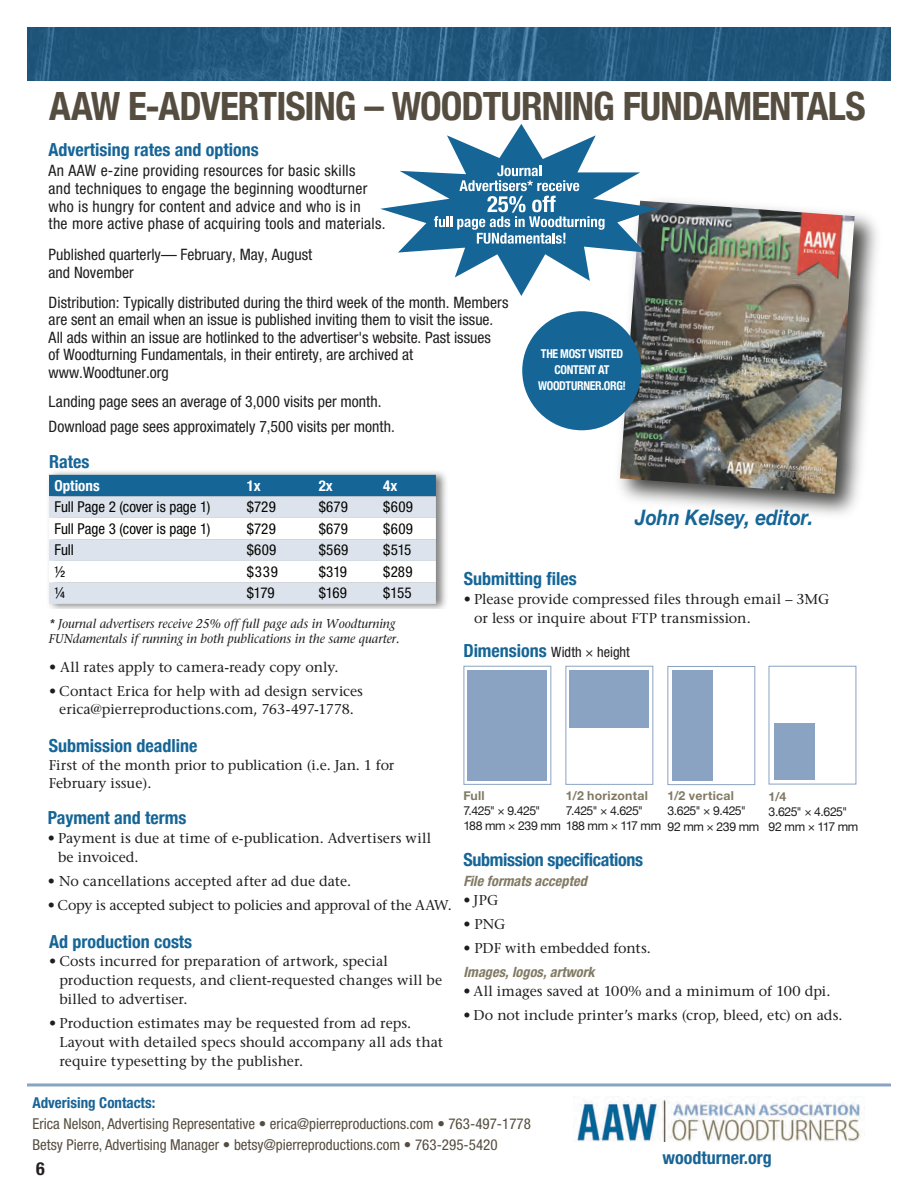
<style>
.page{position:relative;width:918px;height:1188px;background:#fff}
.page>*{position:absolute;margin:0;border:0;box-sizing:border-box;transform-origin:0 0}
.t1{font:700 condensed 39px "Helvetica Neue";letter-spacing:-.025em;color:#554d40}
.t2{font:italic 700 21.3px "Helvetica Neue";color:#156597;scale:.88 1}
.t3{font:700 condensed 18px "Helvetica Neue";color:#156597}
.t4{font:700 condensed 18px "Helvetica Neue";color:#196496}
.t5{font:700 condensed 18px "Helvetica Neue";color:#231f20}
.t6{font:condensed 15.75px/17.5px "Helvetica Neue";color:#201d1e}
.t7{font:condensed 15.75px/17.5px "Helvetica Neue";letter-spacing:.02em;color:#201d1e}
.t8{font:condensed 15px/21px "Helvetica Neue";color:#554d3f}
.t9{font:condensed 15px "Helvetica Neue";color:#040503}
.t10{font:700 condensed 15px "Helvetica Neue";color:#196496}
.t11{font:700 condensed 15px "Helvetica Neue";color:#fff}
.t12{font:14.25px/18.8px "Stone Serif";color:#201d1e}
.t13{font:14.25px "Stone Serif";letter-spacing:-.02em;color:#201d1e}
.t14{font:italic 700 condensed 14.25px "Helvetica Neue";letter-spacing:.005em;color:#817962}
.t15{font:condensed 14.25px "Helvetica Neue";color:#201d1e}
.t16{font:italic 12.75px/15.3px "Stone Serif";color:#201d1e;scale:.95 1}
.t17{font:12.3px/15.1px "Helvetica Neue";letter-spacing:-.04em;color:#201d1e}
.t18{font:700 12.3px "Helvetica Neue";letter-spacing:.02em;color:#817962}
.t19{font:700 condensed 12.15px/15.8px "Helvetica Neue";letter-spacing:-.025em;color:#fff;text-align:center}
.s1{font-weight:700;font-size:18px;color:#156597}
</style>
<div class="page">
<img style="left:609px;top:200px;width:268px;height:315px">
<img style="left:620px;top:201px;width:235px;height:293px">
<div style="left:522px;top:311px;width:119px;height:119px;background:#156597;border-radius:50%"></div>
<svg style="left:49px;top:471px;width:397px;height:138px;background:#cccece"></svg>
<svg style="left:49px;top:475px;width:387px;height:129px"></svg>
<div style="left:668px;top:666px;width:87px;height:119px;border:1px solid #8aa3c2"></div>
<div style="left:566px;top:666px;width:87px;height:119px;border:1px solid #8aa3c2"></div>
<div style="left:464px;top:666px;width:87px;height:119px;border:1px solid #8aa3c2"></div>
<div style="left:769px;top:666px;width:87px;height:118px;border:1px solid #8aa3c2"></div>
<div style="left:468px;top:670px;width:79px;height:111px;background:#8aa3c2"></div>
<div style="left:672px;top:670px;width:41px;height:111px;background:#8aa3c2"></div>
<div style="left:774px;top:723px;width:41px;height:57px;background:#8aa3c2"></div>
<div style="left:570px;top:671px;width:79px;height:57px;background:#8aa3c2"></div>
<svg style="left:380px;top:124px;width:279px;height:172px"></svg>
<svg style="left:434px;top:165px;width:171px;height:79px"></svg>
<img style="left:27px;top:27px;width:864px;height:54px">
<img style="left:577px;top:1096px;width:288px;height:46px">
<hr style="left:27px;top:1083px;width:864px;height:3px;background:#89a3c3">
<h1 class="t1" style="left:49px;top:73px;width:818px">AAW E-ADVERTISING – WOODTURNING FUNDAMENTALS</h1>
<p class="t3" style="left:49px;top:135px;width:212px">Advertising rates and options</p>
<p class="t7" style="left:49px;top:162px;width:339px">An AAW e-zine providing resources for basic skills<br>and techniques to engage the beginning woodturner who is hungry for content and advice and who is in<br>the more active phase of acquiring tools and materials.</p>
<p class="t6" style="left:49px;top:246px;width:265px">Published quarterly— February, May, August and November</p>
<p class="t6" style="left:49px;top:293px;width:461px">Distribution: Typically distributed during the third week of the month. Members are sent an email when an issue is published inviting them to visit the issue.<br>All ads within an issue are hotlinked to the advertiser's website. Past issues<br>of Woodturning Fundamentals, in their entirety, are archived at www.Woodtuner.org</p>
<p class="t6" style="left:49px;top:389px;width:348px;line-height:24.9px">Landing page sees an average of 3,000 visits per month.<br>Download page sees approximately 7,500 visits per month.</p>
<p class="t3" style="left:49px;top:446px;width:42px">Rates</p>
<p class="t19" style="left:538px;top:345px;width:89px">THE MOST VISITED<br>CONTENT AT<br>WOODTURNER.ORG!</p>
<p class="t11" style="left:54px;top:473px;width:47px">Options</p>
<p class="t11" style="left:247px;top:473px;width:16px">1x</p>
<p class="t11" style="left:319px;top:473px;width:16px">2x</p>
<p class="t11" style="left:383px;top:473px;width:16px">4x</p>
<p class="t9" style="left:54px;top:498px;width:158px">Full Page 2 (cover is page 1)</p>
<p class="t9" style="left:247px;top:498px;width:31px">$729</p>
<p class="t9" style="left:319px;top:498px;width:31px">$679</p>
<p class="t9" style="left:383px;top:498px;width:31px">$609</p>
<p class="t9" style="left:54px;top:520px;width:158px">Full Page 3 (cover is page 1)</p>
<p class="t9" style="left:247px;top:520px;width:31px">$729</p>
<p class="t9" style="left:319px;top:520px;width:31px">$679</p>
<p class="t9" style="left:383px;top:520px;width:31px">$609</p>
<p class="t9" style="left:54px;top:541px;width:21px">Full</p>
<p class="t9" style="left:247px;top:541px;width:31px">$609</p>
<p class="t9" style="left:319px;top:541px;width:31px">$569</p>
<p class="t9" style="left:383px;top:541px;width:30px">$515</p>
<p class="t9" style="left:54px;top:563px;width:12px">½</p>
<p class="t9" style="left:247px;top:563px;width:33px">$339</p>
<p class="t9" style="left:319px;top:563px;width:30px">$319</p>
<p class="t9" style="left:383px;top:563px;width:31px">$289</p>
<p class="t9" style="left:54px;top:585px;width:12px">¼</p>
<p class="t9" style="left:247px;top:585px;width:30px">$179</p>
<p class="t9" style="left:319px;top:585px;width:30px">$169</p>
<p class="t9" style="left:383px;top:585px;width:30px">$155</p>
<p class="t16" style="left:49px;top:616px;width:371px">* Journal advertisers receive 25% off full page ads in Woodturning<br>FUNdamentals if running in both publications in the same quarter.</p>
<p class="t12" style="left:49px;top:657px;width:291px">• All rates apply to camera-ready copy only.</p>
<p class="t12" style="left:49px;top:681px;width:316px;text-align:center">• Contact Erica for help with ad design services erica@pierreproductions.com, 763-497-1778.</p>
<p class="t3" style="left:49px;top:730px;width:150px">Submission deadline</p>
<p class="t12" style="left:49px;top:757px;width:347px;line-height:17.1px">First of the month prior to publication (i.e. Jan. 1 for<br>February issue).</p>
<p class="t3" style="left:48px;top:803px;width:140px">Payment and terms</p>
<p class="t12" style="left:58px;top:829px;width:374px;text-indent:-10px">• Payment is due at time of e-publication. Advertisers will be invoiced.</p>
<p class="t12" style="left:48px;top:871px;width:305px">• No cancellations accepted after ad due date.</p>
<p class="t13" style="left:48px;top:896px;width:405px">• Copy is accepted subject to policies and approval of the AAW.</p>
<p class="t3" style="left:49px;top:926px;width:145px">Ad production costs</p>
<p class="t12" style="left:59px;top:952px;width:384px;text-indent:-10px">• Costs incurred for preparation of artwork, special production requests, and client-requested changes will be billed to advertiser.</p>
<p class="t12" style="left:59px;top:1014px;width:385px;text-indent:-10px">• Production estimates may be requested from ad reps.<br>Layout with detailed specs should accompany all ads that require typesetting by the publisher.</p>
<h2 class="t2" style="left:635px;top:501px;width:204px">John Kelsey, editor.</h2>
<p class="t3" style="left:464px;top:564px;width:114px">Submitting files</p>
<p class="t12" style="left:474px;top:590px;width:357px;text-indent:-10px">• Please provide compressed files through email – 3MG or less or inquire about FTP transmission.</p>
<p class="t15" style="left:463px;top:644px;width:168px"><span class="s1">Dimensions</span> Width × height</p>
<p class="t18" style="left:463px;top:786px;width:23px">Full</p>
<p class="t17" style="left:463px;top:803px;width:199px">7.425" × 9.425"<br>188 mm × 239 mm 188 mm × 117 mm</p>
<p class="t18" style="left:566px;top:786px;width:83px">1/2 horizontal</p>
<p class="t17" style="left:566px;top:804px;width:79px">7.425" × 4.625"</p>
<p class="t18" style="left:668px;top:786px;width:68px">1/2 vertical</p>
<p class="t17" style="left:668px;top:804px;width:93px">3.625" × 9.425"<br>92 mm × 239 mm</p>
<p class="t18" style="left:769px;top:787px;width:19px">1/4</p>
<p class="t17" style="left:769px;top:805px;width:91px">3.625" × 4.625"<br>92 mm × 117 mm</p>
<p class="t3" style="left:463px;top:844px;width:181px">Submission specifications</p>
<p class="t14" style="left:463px;top:872px;width:125px">File formats accepted</p>
<p class="t12" style="left:463px;top:890px;width:37px">• JPG</p>
<p class="t12" style="left:463px;top:914px;width:44px">• PNG</p>
<p class="t12" style="left:463px;top:938px;width:189px">• PDF with embedded fonts.</p>
<p class="t14" style="left:463px;top:963px;width:133px">Images, logos, artwork</p>
<p class="t12" style="left:463px;top:981px;width:369px">• All images saved at 100% and a minimum of 100 dpi.</p>
<p class="t12" style="left:463px;top:1006px;width:381px">• Do not include printer’s marks (crop, bleed, etc) on ads.</p>
<p class="t10" style="left:32px;top:1094px;width:124px">Adverising Contacts:</p>
<p class="t8" style="left:32px;top:1113px;width:500px">Erica Nelson, Advertising Representative • erica@pierreproductions.com • 763-497-1778<br>Betsy Pierre, Advertising Manager • betsy@pierreproductions.com • 763-295-5420</p>
<p class="t5" style="left:36px;top:1158px;width:10px">6</p>
<p class="t4" style="left:663px;top:1147px;width:111px">woodturner.org</p>
</div>
